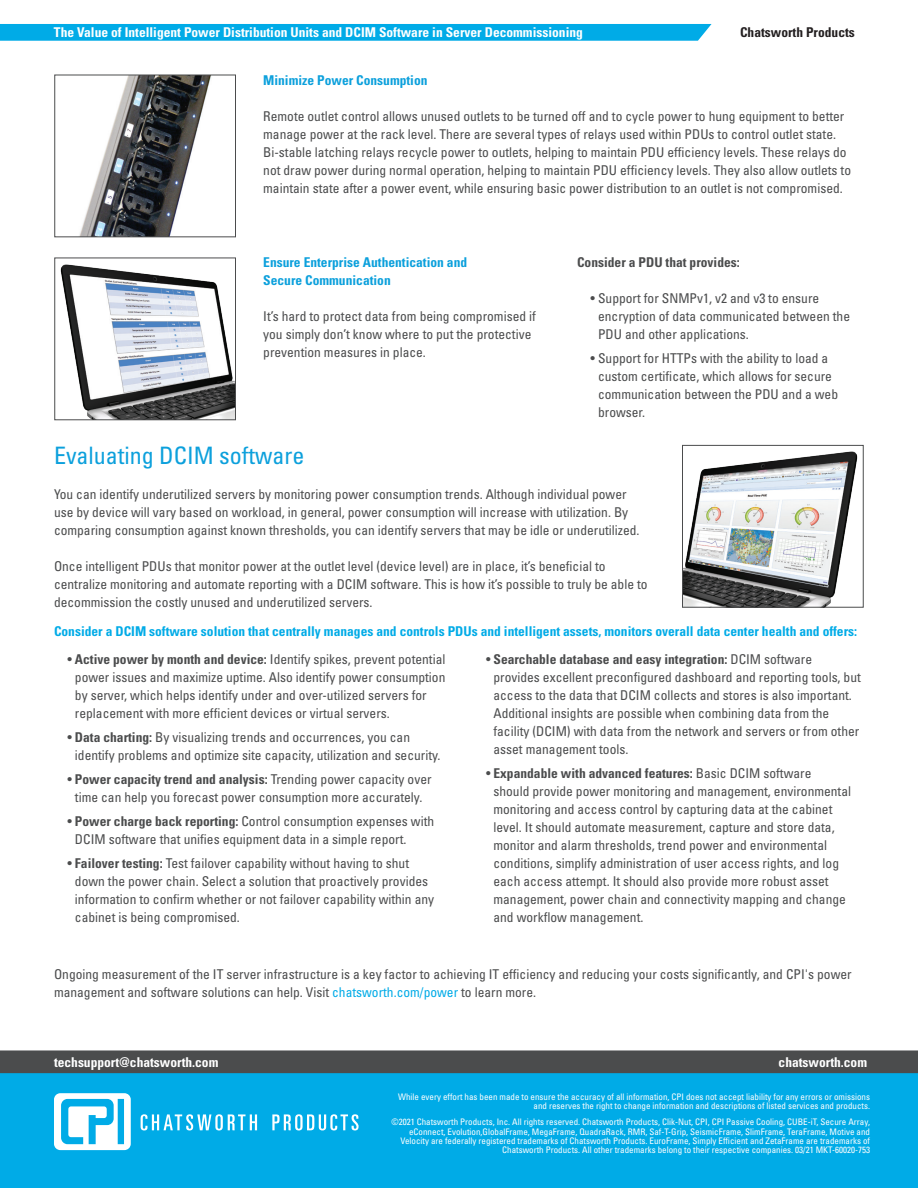
<style>
.page{position:relative;width:918px;height:1188px;background:#fff}
.page>*{position:absolute;margin:0;border:0;box-sizing:border-box;transform-origin:0 0}
.t1{font:condensed 24px "Univers LT Std";color:#0ca0dc}
.t2{font:condensed 13.5px/18px "Univers LT Std";color:#4b4c4d}
.t3{font:700 condensed 13.5px "Univers LT Std";color:#00abe7}
.t4{font:700 condensed 13.5px "Univers LT Std";color:#fff}
.t5{font:700 condensed 13.5px/18px "Univers LT Std";color:#0ca0dc}
.t6{font:700 condensed 13.5px "Univers LT Std";color:#4b4c4d}
.t7{font:700 condensed 13.5px "Univers LT Std";color:#231f20}
.t8{font:condensed 9px/9.4px "Univers LT Std";color:#fff;text-align:right}
.s1{font-weight:700}
.s2{color:#00abe7}
</style>
<div class="page">
<div style="left:0;top:1056px;width:918px;height:132px;background:#00abe7"></div>
<svg style="left:54px;top:1093px;width:77px;height:57px"></svg>
<svg style="left:141px;top:1114px;width:116px;height:16px"></svg>
<svg style="left:272px;top:1114px;width:87px;height:16px"></svg>
<div style="left:0;top:24px;width:712px;height:17px;background:#00abe7"></div>
<div style="left:0;top:1050px;width:918px;height:23px;background:#4b4c4d"></div>
<img style="left:684px;top:451px;width:174px;height:155px">
<div style="left:682px;top:445px;width:182px;height:163px;border:1px solid #4b4c4d"></div>
<img style="left:79px;top:77px;width:132px;height:158px">
<div style="left:54px;top:75px;width:182px;height:162px;border:1px solid #4b4c4d"></div>
<img style="left:60px;top:264px;width:174px;height:154px">
<div style="left:54px;top:258px;width:182px;height:162px;border:1px solid #4b4c4d"></div>
<p class="t4" style="left:54px;top:24px;width:530px">The Value of Intelligent Power Distribution Units and DCIM Software in Server Decommissioning</p>
<p class="t7" style="left:740px;top:24px;width:116px">Chatsworth Products</p>
<p class="t5" style="left:263px;top:72px;width:166px">Minimize Power Consumption</p>
<p class="t2" style="left:263px;top:107px;width:589px">Remote outlet control allows unused outlets to be turned off and to cycle power to hung equipment to better manage power at the rack level. There are several types of relays used within PDUs to control outlet state.<br>Bi-stable latching relays recycle power to outlets, helping to maintain PDU efficiency levels. These relays do not draw power during normal operation, helping to maintain PDU efficiency levels. They also allow outlets to maintain state after a power event, while ensuring basic power distribution to an outlet is not compromised.</p>
<p class="t5" style="left:263px;top:253px;width:205px">Ensure Enterprise Authentication and<br>Secure Communication</p>
<p class="t2" style="left:263px;top:307px;width:274px">It’s hard to protect data from being compromised if you simply don’t know where to put the protective prevention measures in place.</p>
<p class="t6" style="left:577px;top:254px;width:164px">Consider a PDU that provides:</p>
<p class="t2" style="left:598px;top:289px;width:253px;text-indent:-7px">• Support for SNMPv1, v2 and v3 to ensure encryption of data communicated between the<br>PDU and other applications.</p>
<p class="t2" style="left:598px;top:349px;width:241px;text-indent:-7px">• Support for HTTPs with the ability to load a custom certificate, which allows for secure communication between the PDU and a web browser.</p>
<h1 class="t1" style="left:54px;top:440px;width:252px">Evaluating DCIM software</h1>
<p class="t2" style="left:54px;top:485px;width:587px">You can identify underutilized servers by monitoring power consumption trends. Although individual power use by device will vary based on workload, in general, power consumption will increase with utilization. By comparing consumption against known thresholds, you can identify servers that may be idle or underutilized.</p>
<p class="t2" style="left:54px;top:557px;width:595px">Once intelligent PDUs that monitor power at the outlet level (device level) are in place, it’s beneficial to centralize monitoring and automate reporting with a DCIM software. This is how it’s possible to truly be able to decommission the costly unused and underutilized servers.</p>
<p class="t3" style="left:54px;top:623px;width:805px">Consider a DCIM software solution that centrally manages and controls PDUs and intelligent assets, monitors overall data center health and offers:</p>
<p class="t2" style="left:75px;top:650px;width:372px;text-indent:-7px">• <span class="s1">Active power by month and device:</span> Identify spikes, prevent potential power issues and maximize uptime. Also identify power consumption by server, which helps identify under and over-utilized servers for replacement with more efficient devices or virtual servers.</p>
<p class="t2" style="left:75px;top:728px;width:367px;text-indent:-7px">• <span class="s1">Data charting:</span> By visualizing trends and occurrences, you can identify problems and optimize site capacity, utilization and security.</p>
<p class="t2" style="left:68px;top:770px;width:366px;text-align:center">• <span class="s1">Power capacity trend and analysis:</span> Trending power capacity over time can help you forecast power consumption more accurately.</p>
<p class="t2" style="left:75px;top:812px;width:361px;text-indent:-7px">• <span class="s1">Power charge back reporting:</span> Control consumption expenses with<br>DCIM software that unifies equipment data in a simple report.</p>
<p class="t2" style="left:75px;top:854px;width:361px;text-indent:-7px">• <span class="s1">Failover testing:</span> Test failover capability without having to shut down the power chain. Select a solution that proactively provides information to confirm whether or not failover capability within any cabinet is being compromised.</p>
<p class="t2" style="left:493px;top:650px;width:369px;text-indent:-7px">• <span class="s1">Searchable database and easy integration:</span> DCIM software provides excellent preconfigured dashboard and reporting tools, but access to the data that DCIM collects and stores is also important.<br>Additional insights are possible when combining data from the facility (DCIM) with data from the network and servers or from other asset management tools.</p>
<p class="t2" style="left:493px;top:764px;width:359px;text-indent:-7px">• <span class="s1">Expandable with advanced features:</span> Basic DCIM software<br>should provide power monitoring and management, environmental monitoring and access control by capturing data at the cabinet level. It should automate measurement, capture and store data, monitor and alarm thresholds, trend power and environmental conditions, simplify administration of user access rights, and log each access attempt. It should also provide more robust asset management, power chain and connectivity mapping and change and workflow management.</p>
<p class="t2" style="left:54px;top:965px;width:799px">Ongoing measurement of the IT server infrastructure is a key factor to achieving IT efficiency and reducing your costs significantly, and CPI's power management and software solutions can help. Visit <span class="s2">chatsworth.com/power</span> to learn more.</p>
<p class="t4" style="left:54px;top:1054px;width:166px">techsupport@chatsworth.com</p>
<p class="t4" style="left:779px;top:1054px;width:90px">chatsworth.com</p>
<p class="t8" style="left:398px;top:1092px;width:473px">While every effort has been made to ensure the accuracy of all information, CPI does not accept liability for any errors or omissions and reserves the right to change information and descriptions of listed services and products.</p>
<p class="t8" style="left:392px;top:1117px;width:480px">©2021 Chatsworth Products, Inc. All rights reserved. Chatsworth Products, Clik-Nut, CPI, CPI Passive Cooling, CUBE-iT, Secure Array, eConnect, Evolution,GlobalFrame, MegaFrame, QuadraRack, RMR, Saf-T-Grip, SeismicFrame, SlimFrame, TeraFrame, Motive and Velocity are federally registered trademarks of Chatsworth Products. EuroFrame, Simply Efficient and ZetaFrame are trademarks of Chatsworth Products. All other trademarks belong to their respective companies. 03/21 MKT-60020-753</p>
</div>
